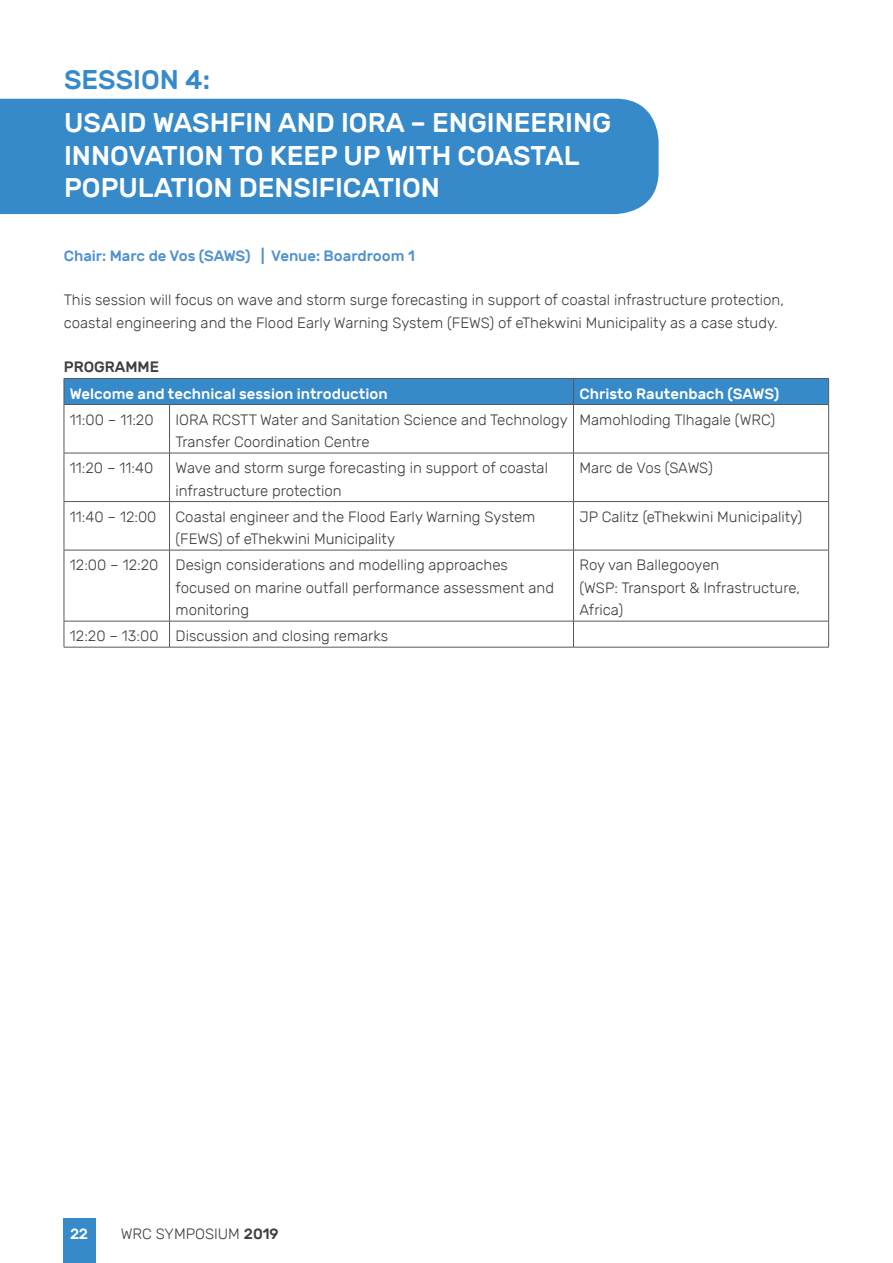
<style>
.page{position:relative;width:893px;height:1263px;background:#fff}
.page>*{position:absolute;margin:0;border:0;box-sizing:border-box;transform-origin:0 0}
.Main_Heading{font:500 27px/32.4px "Rubik";color:#fff}
.Main_Heading-2{font:500 27px "Rubik";color:#378ac9}
.Body_text{font:300 15px/22.5px "Rubik";color:#3e3e3f}
.Body_text-2{font:500 15px "Rubik";color:#fff}
.Venue{font:500 15px "Rubik";color:#5092ce}
.Body_text-3{font:500 15px "Rubik";color:#3e3e3f}
.s1{font-weight:500}
</style>
<div class="page">
<div style="left:63px;top:1218px;width:32px;height:45px;background:#378ac9"></div>
<div style="left:64px;top:378px;width:765px;height:26px;background:#378ac9"></div>
<hr style="left:64px;top:404px;width:106px;height:1px;background:#57585a">
<hr style="left:64px;top:405px;width:1px;height:48px;background:#57585a">
<hr style="left:170px;top:404px;width:403px;height:1px;background:#57585a">
<hr style="left:169px;top:405px;width:1px;height:48px;background:#57585a">
<hr style="left:573px;top:404px;width:256px;height:1px;background:#57585a">
<hr style="left:573px;top:405px;width:1px;height:48px;background:#57585a">
<hr style="left:828px;top:405px;width:1px;height:48px;background:#57585a">
<hr style="left:64px;top:453px;width:106px;height:1px;background:#57585a">
<hr style="left:64px;top:453px;width:1px;height:48px;background:#57585a">
<hr style="left:170px;top:453px;width:403px;height:1px;background:#57585a">
<hr style="left:169px;top:453px;width:1px;height:48px;background:#57585a">
<hr style="left:573px;top:453px;width:256px;height:1px;background:#57585a">
<hr style="left:573px;top:453px;width:1px;height:48px;background:#57585a">
<hr style="left:828px;top:453px;width:1px;height:48px;background:#57585a">
<hr style="left:64px;top:501px;width:106px;height:1px;background:#57585a">
<hr style="left:64px;top:502px;width:1px;height:48px;background:#57585a">
<hr style="left:170px;top:501px;width:403px;height:1px;background:#57585a">
<hr style="left:169px;top:502px;width:1px;height:48px;background:#57585a">
<hr style="left:573px;top:501px;width:256px;height:1px;background:#57585a">
<hr style="left:573px;top:502px;width:1px;height:48px;background:#57585a">
<hr style="left:828px;top:502px;width:1px;height:48px;background:#57585a">
<hr style="left:64px;top:550px;width:106px;height:1px;background:#57585a">
<hr style="left:64px;top:550px;width:1px;height:71px;background:#57585a">
<hr style="left:170px;top:550px;width:403px;height:1px;background:#57585a">
<hr style="left:169px;top:550px;width:1px;height:71px;background:#57585a">
<hr style="left:573px;top:550px;width:256px;height:1px;background:#57585a">
<hr style="left:573px;top:550px;width:1px;height:71px;background:#57585a">
<hr style="left:828px;top:550px;width:1px;height:71px;background:#57585a">
<hr style="left:64px;top:621px;width:106px;height:1px;background:#57585a">
<svg style="left:64px;top:621px;width:1px;height:26px"></svg>
<hr style="left:170px;top:621px;width:403px;height:1px;background:#57585a">
<svg style="left:169px;top:621px;width:1px;height:26px"></svg>
<hr style="left:573px;top:621px;width:256px;height:1px;background:#57585a">
<svg style="left:573px;top:621px;width:1px;height:26px"></svg>
<svg style="left:828px;top:621px;width:1px;height:26px"></svg>
<hr style="left:64px;top:647px;width:106px;height:1px;background:#57585a">
<hr style="left:170px;top:647px;width:403px;height:1px;background:#57585a">
<hr style="left:573px;top:647px;width:256px;height:1px;background:#57585a">
<div style="left:0;top:99px;width:659px;height:115px;background:#378ac9"></div>
<p class="Main_Heading-2" style="left:64px;top:64px;width:147px">SESSION 4:</p>
<p class="Main_Heading" style="left:64px;top:107px;width:549px">USAID WASHFIN AND IORA – ENGINEERING<br>INNOVATION TO KEEP UP WITH COASTAL<br>POPULATION DENSIFICATION</p>
<p class="Venue" style="left:64px;top:247px;width:353px">Chair: Marc de Vos (SAWS) | Venue: Boardroom 1</p>
<p class="Body_text" style="left:64px;top:289px;width:722px">This session will focus on wave and storm surge forecasting in support of coastal infrastructure protection, coastal engineering and the Flood Early Warning System (FEWS) of eThekwini Municipality as a case study.</p>
<p class="Body_text-3" style="left:64px;top:359px;width:97px">PROGRAMME</p>
<p class="Body_text-2" style="left:70px;top:385px;width:319px">Welcome and technical session introduction</p>
<p class="Body_text-2" style="left:579px;top:385px;width:201px">Christo Rautenbach (SAWS)</p>
<p class="Body_text" style="left:70px;top:408px;width:85px">11:00 – 11:20</p>
<p class="Body_text" style="left:176px;top:408px;width:394px">IORA RCSTT Water and Sanitation Science and Technology<br>Transfer Coordination Centre</p>
<p class="Body_text" style="left:579px;top:408px;width:197px">Mamohloding Tlhagale (WRC)</p>
<p class="Body_text" style="left:70px;top:457px;width:85px">11:20 – 11:40</p>
<p class="Body_text" style="left:176px;top:457px;width:374px">Wave and storm surge forecasting in support of coastal infrastructure protection</p>
<p class="Body_text" style="left:579px;top:457px;width:135px">Marc de Vos (SAWS)</p>
<p class="Body_text" style="left:70px;top:505px;width:88px">11:40 – 12:00</p>
<p class="Body_text" style="left:176px;top:505px;width:361px">Coastal engineer and the Flood Early Warning System (FEWS) of eThekwini Municipality</p>
<p class="Body_text" style="left:579px;top:505px;width:224px">JP Calitz (eThekwini Municipality)</p>
<p class="Body_text" style="left:70px;top:554px;width:90px">12:00 – 12:20</p>
<p class="Body_text" style="left:176px;top:554px;width:380px">Design considerations and modelling approaches focused on marine outfall performance assessment and monitoring</p>
<p class="Body_text" style="left:579px;top:554px;width:141px">Roy van Ballegooyen</p>
<p class="Body_text" style="left:579px;top:576px;width:222px">(WSP: Transport &amp; Infrastructure,<br>Africa)</p>
<p class="Body_text" style="left:70px;top:625px;width:90px">12:20 – 13:00</p>
<p class="Body_text" style="left:176px;top:625px;width:214px">Discussion and closing remarks</p>
<p class="Body_text-2" style="left:70px;top:1225px;width:19px">22</p>
<p class="Body_text" style="left:121px;top:1222px;width:159px">WRC SYMPOSIUM <span class="s1">2019</span></p>
</div>
